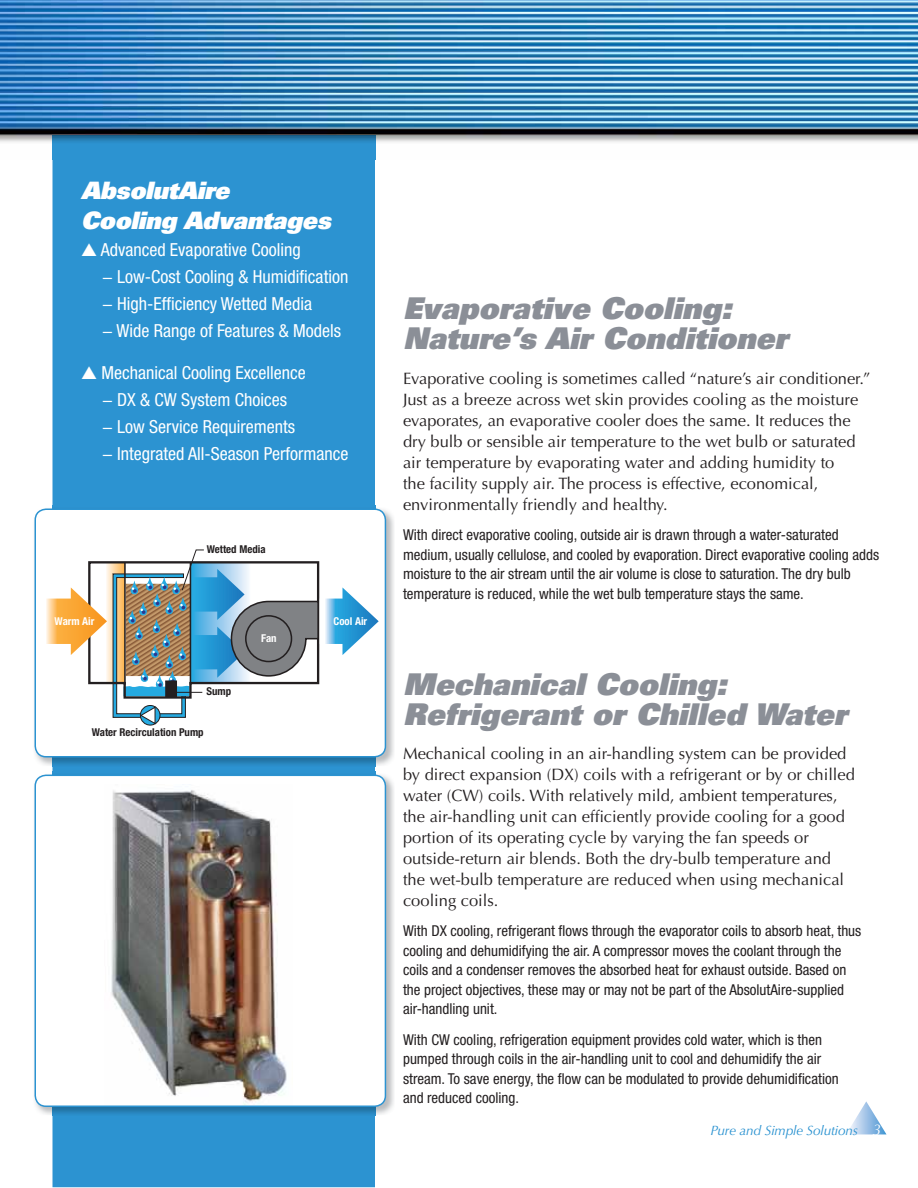
<style>
.page{position:relative;width:918px;height:1188px;background:#fff}
.page>*{position:absolute;margin:0;border:0;box-sizing:border-box;transform-origin:0 0}
.t1{font:italic 900 30px/30px "Univers";color:#8b8f97}
.t2{font:italic 900 24px/30px "Univers";letter-spacing:-.01em;color:#fff}
.t3{font:condensed 18px/27px "Helvetica Neue";color:#fff}
.t4{font:16.5px/21px "Optima";color:#231f20}
.t5{font:condensed 15px/19.5px "Helvetica Neue";color:#231f20}
.t6{font:italic 13.5px "Optima";letter-spacing:-.01em;color:#2c93d1}
.t7{font:700 condensed 10.8px "Helvetica Neue";color:#231f20}
.t8{font:700 condensed 10.8px "Helvetica Neue";color:#fff}
.s1{font-size:15.75px;color:#fff}
</style>
<div class="page">
<img style="left:0;top:0;width:918px;height:160px">
<div style="left:53px;top:160px;width:322px;height:1027px;background:#2c93d1"></div>
<img style="left:53px;top:135px;width:322px;height:25px">
<svg style="left:850px;top:1101px;width:36px;height:33px"></svg>
<img style="left:34px;top:506px;width:360px;height:260px">
<img style="left:53px;top:506px;width:322px;height:260px">
<div style="left:35px;top:509px;width:350px;height:248px;background:#fff;border-radius:11px"></div>
<div style="left:35px;top:509px;width:351px;height:249px;border:2px solid #2c93d1;border-radius:11px"></div>
<img style="left:34px;top:772px;width:360px;height:343px">
<img style="left:53px;top:772px;width:322px;height:343px">
<div style="left:35px;top:775px;width:350px;height:331px;background:#fff;border-radius:11px"></div>
<img style="left:111px;top:790px;width:176px;height:314px">
<div style="left:35px;top:775px;width:351px;height:332px;border:2px solid #2c93d1;border-radius:11px"></div>
<svg style="left:46px;top:549px;width:333px;height:176px"></svg>
<h2 class="t2" style="left:81px;top:178px;width:251px">AbsolutAire<br>Cooling Advantages</h2>
<p class="t3" style="left:102px;top:238px;width:248px;text-indent:-21px">▲ Advanced Evaporative Cooling<br>− Low-Cost Cooling &amp; Humidification − High-Efficiency Wetted Media<br>− Wide Range of Features &amp; Models</p>
<p class="t3" style="left:102px;top:361px;width:248px;text-indent:-21px">▲ Mechanical Cooling Excellence<br>− DX &amp; CW System Choices<br>− Low Service Requirements<br>− Integrated All-Season Performance</p>
<p class="t7" style="left:207px;top:545px;width:60px">Wetted Media</p>
<p class="t8" style="left:55px;top:617px;width:41px">Warm Air</p>
<p class="t8" style="left:334px;top:617px;width:35px">Cool Air</p>
<p class="t7" style="left:206px;top:688px;width:26px">Sump</p>
<p class="t7" style="left:92px;top:728px;width:113px">Water Recirculation Pump</p>
<p class="t8" style="left:261px;top:634px;width:17px">Fan</p>
<h1 class="t1" style="left:403px;top:296px;width:386px">Evaporative Cooling:<br>Nature’s Air Conditioner</h1>
<p class="t4" style="left:403px;top:369px;width:469px">Evaporative cooling is sometimes called “nature’s air conditioner.” Just as a breeze across wet skin provides cooling as the moisture evaporates, an evaporative cooler does the same. It reduces the dry bulb or sensible air temperature to the wet bulb or saturated air temperature by evaporating water and adding humidity to<br>the facility supply air. The process is effective, economical, environmentally friendly and healthy.</p>
<p class="t5" style="left:403px;top:526px;width:478px">With direct evaporative cooling, outside air is drawn through a water-saturated medium, usually cellulose, and cooled by evaporation. Direct evaporative cooling adds moisture to the air stream until the air volume is close to saturation. The dry bulb temperature is reduced, while the wet bulb temperature stays the same.</p>
<h1 class="t1" style="left:403px;top:672px;width:446px">Mechanical Cooling:<br>Refrigerant or Chilled Water</h1>
<p class="t4" style="left:403px;top:745px;width:453px">Mechanical cooling in an air-handling system can be provided by direct expansion (DX) coils with a refrigerant or by or chilled water (CW) coils. With relatively mild, ambient temperatures, the air-handling unit can efficiently provide cooling for a good portion of its operating cycle by varying the fan speeds or outside-return air blends. Both the dry-bulb temperature and the wet-bulb temperature are reduced when using mechanical cooling coils.</p>
<p class="t5" style="left:403px;top:923px;width:460px">With DX cooling, refrigerant flows through the evaporator coils to absorb heat, thus cooling and dehumidifying the air. A compressor moves the coolant through the coils and a condenser removes the absorbed heat for exhaust outside. Based on the project objectives, these may or may not be part of the AbsolutAire-supplied air-handling unit.</p>
<p class="t5" style="left:403px;top:1031px;width:437px">With CW cooling, refrigeration equipment provides cold water, which is then pumped through coils in the air-handling unit to cool and dehumidify the air stream. To save energy, the flow can be modulated to provide dehumidification and reduced cooling.</p>
<p class="t6" style="left:711px;top:1124px;width:172px">Pure and Simple Solutions <span class="s1">3</span></p>
</div>
